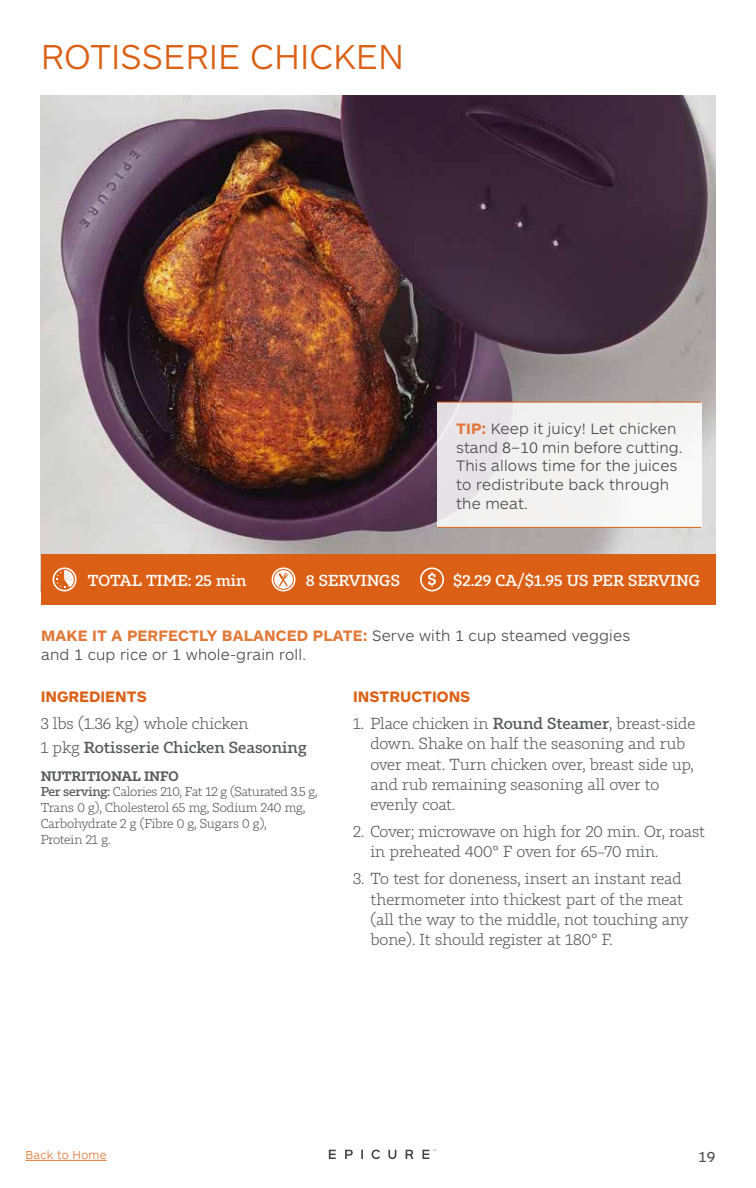
<style>
.page{position:relative;width:756px;height:1188px;background:#fff}
.page>*{position:absolute;margin:0;border:0;box-sizing:border-box;transform-origin:0 0}
.t1{font:300 36px "ARS Maquette Pro";color:#db6015}
.t2{font:300 15.75px/20.2px "Tabac Slab";color:#58595b}
.t3{font:300 15.75px/18.8px "ARS Maquette Pro";letter-spacing:.01em;color:#4d4d4f}
.t4{font:700 15.75px "ARS Maquette Pro";color:#db6015}
.t5{font:500 15.6px "Tabac Slab";color:#fff}
.t6{font:15px "ARS Maquette Pro";color:#4d4d4f}
.t7{font:600 13.5px "Tabac Slab";letter-spacing:-.01em;color:#58595b}
.t8{font:300 12.75px/15.8px "Tabac Slab";letter-spacing:-.02em;color:#58595b}
.t9{font:300 12px "ARS Maquette Pro";letter-spacing:.02em;color:#e17838}
.s1{font-weight:700;color:#e17838}
.s2{font-weight:500}
</style>
<div class="page">
<img style="left:40px;top:96px;width:676px;height:487px">
<div style="left:41px;top:554px;width:675px;height:51px;background:#db6015"></div>
<svg style="left:420px;top:567px;width:24px;height:24px"></svg>
<svg style="left:272px;top:567px;width:24px;height:24px"></svg>
<svg style="left:53px;top:567px;width:24px;height:24px"></svg>
<div style="left:437px;top:402px;width:264px;height:126px;background:linear-gradient(to right,#e9e6e8,#fafaf9)"></div>
<hr style="left:437px;top:402px;width:264px;height:1px;background:#db6015">
<hr style="left:437px;top:527px;width:264px;height:1px;background:#db6015">
<svg style="left:329px;top:1150px;width:7px;height:9px"></svg>
<svg style="left:345px;top:1150px;width:8px;height:9px"></svg>
<svg style="left:361px;top:1150px;width:2px;height:9px"></svg>
<svg style="left:388px;top:1150px;width:8px;height:9px"></svg>
<svg style="left:406px;top:1150px;width:7px;height:9px"></svg>
<svg style="left:423px;top:1150px;width:13px;height:9px"></svg>
<svg style="left:372px;top:1150px;width:8px;height:9px"></svg>
<hr style="left:26px;top:1160px;width:81px;height:1px;background:#e17838">
<h1 class="t1" style="left:41px;top:34px;width:365px">ROTISSERIE CHICKEN</h1>
<p class="t3" style="left:456px;top:418px;width:228px"><span class="s1">TIP:</span> Keep it juicy! Let chicken stand 8–10 min before cutting.<br>This allows time for the juices to redistribute back through the meat.</p>
<p class="t5" style="left:88px;top:571px;width:160px">TOTAL TIME: 25 min</p>
<p class="t5" style="left:306px;top:571px;width:96px">8 SERVINGS</p>
<p class="t5" style="left:453px;top:571px;width:248px">$2.29 CA/$1.95 US PER SERVING</p>
<p class="t3" style="left:41px;top:626px;width:591px"><span class="s1">MAKE IT A PERFECTLY BALANCED PLATE:</span> Serve with 1 cup steamed veggies and 1 cup rice or 1 whole-grain roll.</p>
<p class="t4" style="left:41px;top:686px;width:108px">INGREDIENTS</p>
<p class="t2" style="left:41px;top:712px;width:267px;line-height:23.5px">3 lbs (1.36 kg) whole chicken<br>1 pkg <span class="s2">Rotisserie Chicken Seasoning</span></p>
<p class="t7" style="left:41px;top:768px;width:139px">NUTRITIONAL INFO</p>
<p class="t8" style="left:41px;top:784px;width:278px"><span class="s2">Per serving:</span> Calories 210, Fat 12 g (Saturated 3.5 g, Trans 0 g), Cholesterol 65 mg, Sodium 240 mg, Carbohydrate 2 g (Fibre 0 g, Sugars 0 g),<br>Protein 21 g.</p>
<p class="t4" style="left:353px;top:686px;width:119px">INSTRUCTIONS</p>
<p class="t2" style="left:370px;top:714px;width:326px;text-indent:-17px">1. Place chicken in <span class="s2">Round Steamer</span>, breast-side down. Shake on half the seasoning and rub over meat. Turn chicken over, breast side up, and rub remaining seasoning all over to evenly coat.</p>
<p class="t2" style="left:370px;top:822px;width:336px;text-indent:-17px">2. Cover; microwave on high for 20 min. Or, roast in preheated 400° F oven for 65–70 min.</p>
<p class="t2" style="left:370px;top:869px;width:320px;text-indent:-17px">3. To test for doneness, insert an instant read thermometer into thickest part of the meat (all the way to the middle, not touching any bone). It should register at 180° F.</p>
<p class="t9" style="left:26px;top:1147px;width:83px">Back to Home</p>
<p class="t6" style="left:698px;top:1147px;width:19px">19</p>
</div>
